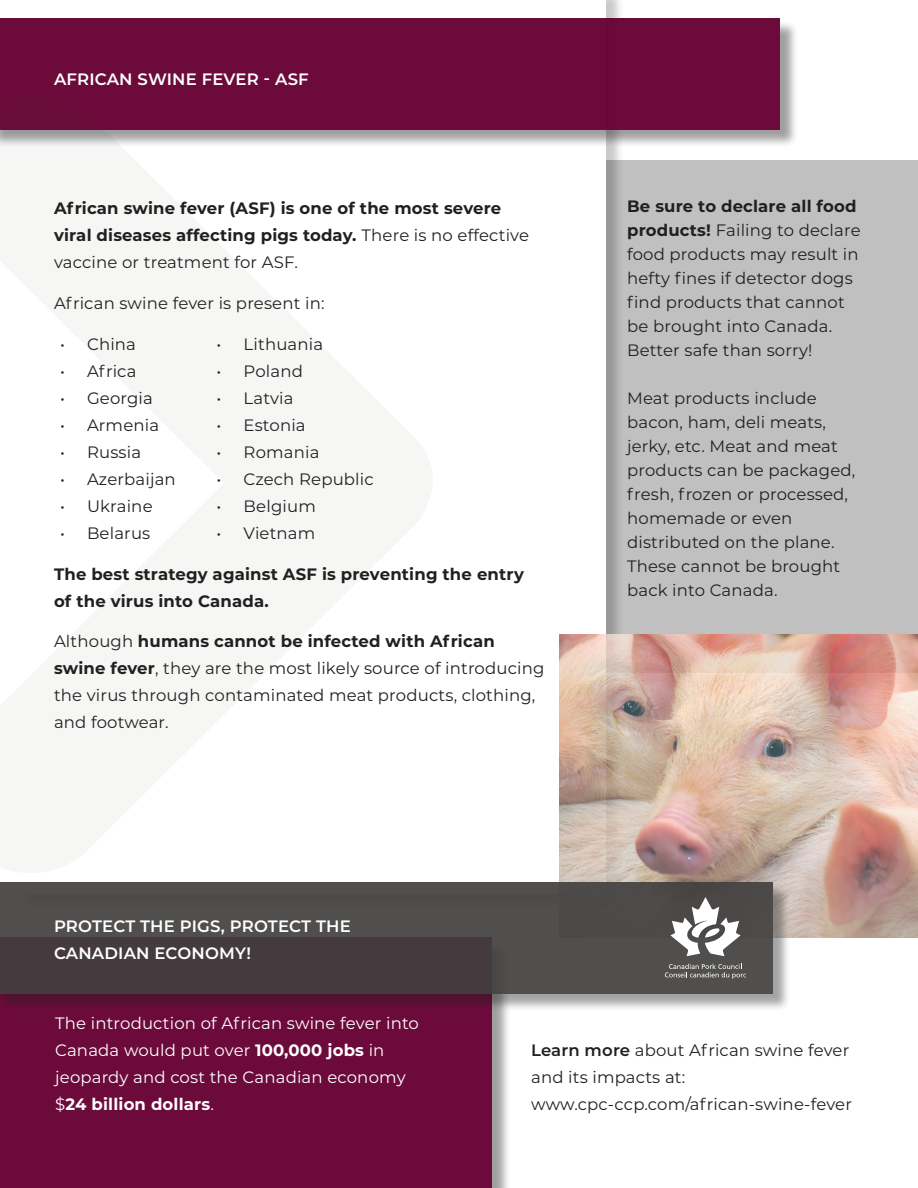
<style>
.page{position:relative;width:918px;height:1188px;background:#fff}
.page>*{position:absolute;margin:0;border:0;box-sizing:border-box;transform-origin:0 0}
.t1{font:16.5px/24px "Montserrat";letter-spacing:.01em;color:#231f20}
.t2{font:700 16.5px/27px "Montserrat";letter-spacing:.01em;color:#231f20}
.t3{font:16.5px/27px "Montserrat";letter-spacing:.01em;color:#fff}
.t4{font:600 16.5px/27px "Montserrat";letter-spacing:.01em;color:#fff}
.s1{font-weight:400}
.s2{font-weight:700}
.s3{font-weight:600}
</style>
<div class="page">
<div style="left:580px;top:161px;width:338px;height:512px;background:#c0c0c0"></div>
<div style="left:18px;top:0;width:588px;height:893px;background:#fff"></div>
<div style="left:559px;top:634px;width:359px;height:345px;background:#fff"></div>
<img style="left:559px;top:634px;width:358px;height:304px">
<div style="left:0;top:20px;width:799px;height:128px;background:#231f20;opacity:.45"></div>
<div style="left:0;top:18px;width:780px;height:111px;background:#6c0b3b"></div>
<svg style="left:0;top:129px;width:433px;height:19px"></svg>
<div style="left:3px;top:940px;width:508px;height:248px;background:#231f20;opacity:.45"></div>
<div style="left:1px;top:938px;width:491px;height:250px;background:#6c0b3b"></div>
<div style="left:0;top:885px;width:791px;height:127px;background:#231f20;opacity:.45"></div>
<div style="left:0;top:882px;width:773px;height:112px;background:linear-gradient(to right,#494244,#4f4d4b)"></div>
<svg style="left:665px;top:964px;width:81px;height:15px"></svg>
<svg style="left:670px;top:897px;width:71px;height:59px"></svg>
<p class="t4" style="left:54px;top:65px;width:256px">AFRICAN SWINE FEVER - ASF</p>
<p class="t2" style="left:54px;top:194px;width:477px">African swine fever (ASF) is one of the most severe viral diseases affecting pigs today. <span class="s1">There is no effective vaccine or treatment for ASF.</span></p>
<p class="t1" style="left:54px;top:291px;width:272px">African swine fever is present in:</p>
<p class="t1" style="left:60px;top:332px;width:78px">• China</p>
<p class="t1" style="left:60px;top:359px;width:78px">• Africa</p>
<p class="t1" style="left:60px;top:386px;width:94px">• Georgia</p>
<p class="t1" style="left:60px;top:413px;width:101px">• Armenia</p>
<p class="t1" style="left:60px;top:440px;width:83px">• Russia</p>
<p class="t1" style="left:60px;top:467px;width:117px">• Azerbaijan</p>
<p class="t1" style="left:60px;top:494px;width:94px">• Ukraine</p>
<p class="t1" style="left:60px;top:521px;width:92px">• Belarus</p>
<p class="t1" style="left:217px;top:332px;width:108px">• Lithuania</p>
<p class="t1" style="left:217px;top:359px;width:88px">• Poland</p>
<p class="t1" style="left:217px;top:386px;width:78px">• Latvia</p>
<p class="t1" style="left:217px;top:413px;width:91px">• Estonia</p>
<p class="t1" style="left:217px;top:440px;width:104px">• Romania</p>
<p class="t1" style="left:217px;top:467px;width:159px">• Czech Republic</p>
<p class="t1" style="left:217px;top:494px;width:101px">• Belgium</p>
<p class="t1" style="left:217px;top:521px;width:100px">• Vietnam</p>
<p class="t2" style="left:54px;top:560px;width:471px">The best strategy against ASF is preventing the entry of the virus into Canada.</p>
<p class="t1" style="left:54px;top:628px;width:492px;line-height:27px">Although <span class="s2">humans cannot be infected with African swine fever</span>, they are the most likely source of introducing the virus through contaminated meat products, clothing, and footwear.</p>
<p class="t4" style="left:54px;top:912px;width:298px">PROTECT THE PIGS, PROTECT THE<br>CANADIAN ECONOMY!</p>
<p class="t1" style="left:627px;top:194px;width:235px"><span class="s2">Be sure to declare all food products!</span> Failing to declare food products may result in hefty fines if detector dogs find products that cannot be brought into Canada.<br>Better safe than sorry!</p>
<p class="t1" style="left:627px;top:386px;width:230px">Meat products include bacon, ham, deli meats, jerky, etc. Meat and meat products can be packaged, fresh, frozen or processed, homemade or even distributed on the plane.<br>These cannot be brought back into Canada.</p>
<p class="t3" style="left:55px;top:1009px;width:365px">The introduction of African swine fever into Canada would put over <span class="s2">100,000 jobs</span> in jeopardy and cost the Canadian economy $<span class="s2">24 billion dollars</span>.</p>
<p class="t1" style="left:531px;top:1036px;width:322px;line-height:27px"><span class="s3">Learn more</span> about African swine fever and its impacts at: www.cpc-ccp.com/african-swine-fever</p>
</div>
